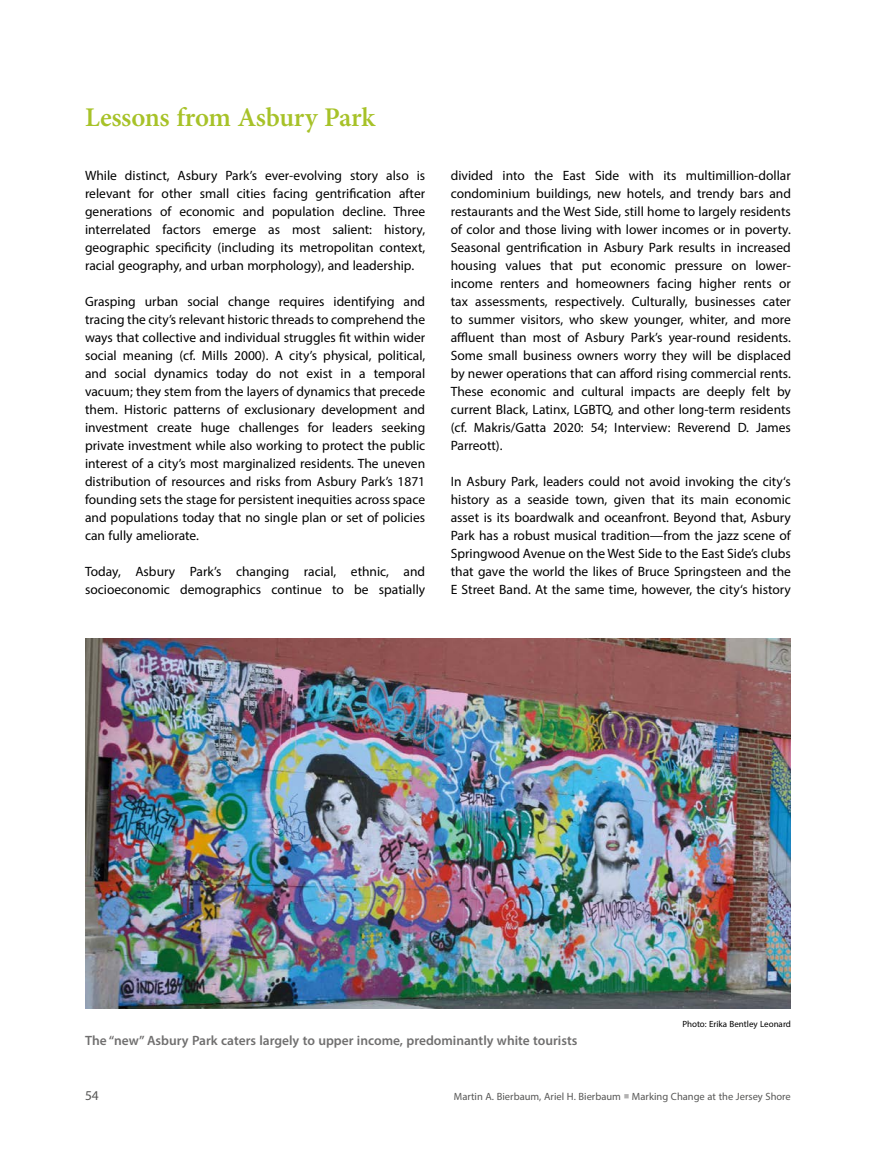
<style>
.page{position:relative;width:893px;height:1170px;background:#fff}
.page>*{position:absolute;margin:0;border:0;box-sizing:border-box;transform-origin:0 0}
.Überschrift_H2{font:600 27px "Minion Pro";letter-spacing:-.015em;color:#a7c228}
.Fließtext_P{font:13.5px/18px "Myriad Pro";color:#000;text-align:justify}
.t1{font:600 13.5px "Myriad Pro";color:#706f6f}
.t2{font:13.5px "Myriad Pro";color:#575756}
.t3{font:10.5px "Myriad Pro";color:#575756}
.t4{font:9px "Myriad Pro";color:#000}
.s1{color:#b3b2b2}
</style>
<div class="page">
<img style="left:85px;top:638px;width:706px;height:370px">
<h2 class="Überschrift_H2" style="left:85px;top:99px;width:291px">Lessons from Asbury Park</h2>
<p class="Fließtext_P" style="left:85px;top:166px;width:342px">While distinct, Asbury Park’s ever-evolving story also is relevant for other small cities facing gentrification after generations of economic and population decline. Three interrelated factors emerge as most salient: history, geographic specificity (including its metropolitan context, racial geography, and urban morphology), and leadership.</p>
<p class="Fließtext_P" style="left:85px;top:292px;width:342px">Grasping urban social change requires identifying and tracing the city’s relevant historic threads to comprehend the ways that collective and individual struggles fit within wider social meaning (cf. Mills 2000). A city’s physical, political, and social dynamics today do not exist in a temporal vacuum; they stem from the layers of dynamics that precede them. Historic patterns of exclusionary development and investment create huge challenges for leaders seeking private investment while also working to protect the public interest of a city’s most marginalized residents. The uneven distribution of resources and risks from Asbury Park’s 1871 founding sets the stage for persistent inequities across space and populations today that no single plan or set of policies can fully ameliorate.</p>
<p class="Fließtext_P" style="left:85px;top:562px;width:342px">Today, Asbury Park’s changing racial, ethnic, and socioeconomic demographics continue to be spatially</p>
<p class="Fließtext_P" style="left:451px;top:166px;width:342px">divided into the East Side with its multimillion-dollar condominium buildings, new hotels, and trendy bars and restaurants and the West Side, still home to largely residents of color and those living with lower incomes or in poverty.<br>Seasonal gentrification in Asbury Park results in increased housing values that put economic pressure on lower&shy;income renters and homeowners facing higher rents or tax assessments, respectively. Culturally, businesses cater to summer visitors, who skew younger, whiter, and more affluent than most of Asbury Park’s year-round residents.<br>Some small business owners worry they will be displaced by newer operations that can afford rising commercial rents.<br>These economic and cultural impacts are deeply felt by current Black, Latinx, LGBTQ, and other long-term residents (cf. Makris/Gatta 2020: 54; Interview: Reverend D. James Parreott).</p>
<p class="Fließtext_P" style="left:451px;top:472px;width:342px">In Asbury Park, leaders could not avoid invoking the city‘s history as a seaside town, given that its main economic asset is its boardwalk and oceanfront. Beyond that, Asbury Park has a robust musical tradition—from the jazz scene of Springwood Avenue on the West Side to the East Side’s clubs that gave the world the likes of Bruce Springsteen and the E Street Band. At the same time, however, the city‘s history</p>
<p class="t4" style="left:682px;top:1017px;width:110px">Photo: Erika Bentley Leonard</p>
<p class="t1" style="left:85px;top:1031px;width:494px">The “new” Asbury Park caters largely to upper income, predominantly white tourists</p>
<p class="t2" style="left:85px;top:1087px;width:15px">54</p>
<p class="t3" style="left:454px;top:1090px;width:339px">Martin A. Bierbaum, Ariel H. Bierbaum <span class="s1">■</span> Marking Change at the Jersey Shore</p>
</div>
